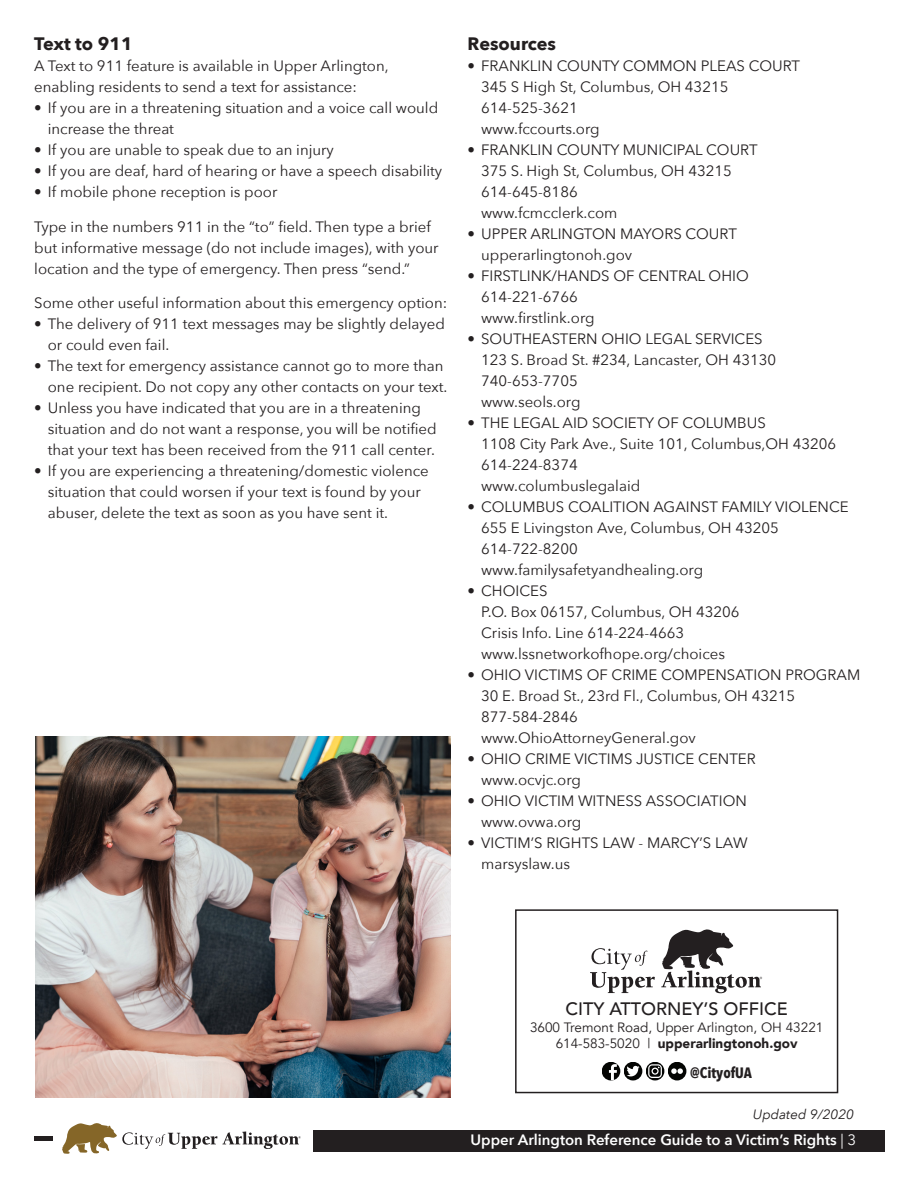
<style>
.page{position:relative;width:918px;height:1188px;background:#fff}
.page>*{position:absolute;margin:0;border:0;box-sizing:border-box;transform-origin:0 0}
.t1{font:500 18px "Avenir";color:#231f20}
.Body_Head_12pt{font:700 18px "Avenir Next";color:#231f20}
.Body{font:15px/21px "Avenir Next";color:#231f20}
.t2{font:600 15px "Avenir Next";color:#fff}
.t3{font:700 15px "Avenir Next Condensed";color:#231f20}
.t4{font:13.5px "Avenir";color:#231f20}
.t5{font:900 13.5px "Avenir";color:#231f20}
.t6{font:italic 13.5px "Avenir Next";color:#231f20}
.s1{font-weight:400}
</style>
<div class="page">
<img style="left:36px;top:737px;width:414px;height:360px">
<div style="left:515px;top:909px;width:323px;height:184px;border:2px solid #231f20"></div>
<svg style="left:590px;top:948px;width:65px;height:45px"></svg>
<svg style="left:661px;top:929px;width:101px;height:64px"></svg>
<svg style="left:602px;top:1062px;width:18px;height:18px"></svg>
<div style="left:668px;top:1062px;width:18px;height:18px;background:#040503;border-radius:9px"></div>
<svg style="left:671px;top:1068px;width:12px;height:6px"></svg>
<svg style="left:646px;top:1062px;width:18px;height:18px"></svg>
<div style="left:624px;top:1062px;width:18px;height:18px;background:#040503;border-radius:9px"></div>
<svg style="left:627px;top:1066px;width:13px;height:10px"></svg>
<hr style="left:34px;top:1137px;width:598px;height:4px;background:#231f20">
<div style="left:311px;top:1130px;width:573px;height:22px;background:#231f20"></div>
<div style="left:53px;top:1118px;width:259px;height:41px;background:#fff"></div>
<svg style="left:62px;top:1123px;width:239px;height:31px"></svg>
<p class="Body_Head_12pt" style="left:34px;top:29px;width:100px">Text to 911</p>
<p class="Body" style="left:34px;top:55px;width:356px">A Text to 911 feature is available in Upper Arlington, enabling residents to send a text for assistance:</p>
<p class="Body" style="left:48px;top:97px;width:392px;text-indent:-14px">• If you are in a threatening situation and a voice call would increase the threat</p>
<p class="Body" style="left:34px;top:139px;width:301px">• If you are unable to speak due to an injury</p>
<p class="Body" style="left:34px;top:160px;width:409px">• If you are deaf, hard of hearing or have a speech disability</p>
<p class="Body" style="left:34px;top:181px;width:245px">• If mobile phone reception is poor</p>
<p class="Body" style="left:34px;top:216px;width:406px">Type in the numbers 911 in the “to” field. Then type a brief but informative message (do not include images), with your location and the type of emergency. Then press “send.”</p>
<p class="Body" style="left:34px;top:292px;width:414px">Some other useful information about this emergency option:</p>
<p class="Body" style="left:48px;top:313px;width:399px;text-indent:-14px">• The delivery of 911 text messages may be slightly delayed or could even fail.</p>
<p class="Body" style="left:34px;top:355px;width:415px;text-align:right">• The text for emergency assistance cannot go to more than one recipient. Do not copy any other contacts on your text.</p>
<p class="Body" style="left:48px;top:397px;width:390px;text-indent:-14px">• Unless you have indicated that you are in a threatening situation and do not want a response, you will be notified that your text has been received from the 911 call center.</p>
<p class="Body" style="left:48px;top:460px;width:382px;text-indent:-14px">• If you are experiencing a threatening/domestic violence situation that could worsen if your text is found by your abuser, delete the text as soon as you have sent it.</p>
<p class="Body_Head_12pt" style="left:468px;top:29px;width:90px">Resources</p>
<p class="Body" style="left:481px;top:55px;width:321px;text-indent:-14px">• FRANKLIN COUNTY COMMON PLEAS COURT<br>345 S High St, Columbus, OH 43215<br>614-525-3621<br>www.fccourts.org</p>
<p class="Body" style="left:481px;top:139px;width:278px;text-indent:-14px">• FRANKLIN COUNTY MUNICIPAL COURT<br>375 S. High St, Columbus, OH 43215<br>614-645-8186<br>www.fcmcclerk.com</p>
<p class="Body" style="left:481px;top:223px;width:257px;text-indent:-14px">• UPPER ARLINGTON MAYORS COURT upperarlingtonoh.gov</p>
<p class="Body" style="left:481px;top:265px;width:269px;text-indent:-14px">• FIRSTLINK/HANDS OF CENTRAL OHIO<br>614-221-6766<br>www.firstlink.org</p>
<p class="Body" style="left:481px;top:328px;width:297px;text-indent:-14px">• SOUTHEASTERN OHIO LEGAL SERVICES<br>123 S. Broad St. #234, Lancaster, OH 43130<br>740-653-7705<br>www.seols.org</p>
<p class="Body" style="left:481px;top:412px;width:357px;text-indent:-14px">• THE LEGAL AID SOCIETY OF COLUMBUS<br>1108 City Park Ave., Suite 101, Columbus,OH 43206<br>614-224-8374<br>www.columbuslegalaid</p>
<p class="Body" style="left:481px;top:496px;width:369px;text-indent:-14px">• COLUMBUS COALITION AGAINST FAMILY VIOLENCE 655 E Livingston Ave, Columbus, OH 43205<br>614-722-8200<br>www.familysafetyandhealing.org</p>
<p class="Body" style="left:481px;top:580px;width:260px;text-indent:-14px">• CHOICES<br>P.O. Box 06157, Columbus, OH 43206<br>Crisis Info. Line 614-224-4663 www.lssnetworkofhope.org/choices</p>
<p class="Body" style="left:481px;top:664px;width:381px;text-indent:-14px">• OHIO VICTIMS OF CRIME COMPENSATION PROGRAM 30 E. Broad St., 23rd Fl., Columbus, OH 43215<br>877-584-2846<br>www.OhioAttorneyGeneral.gov</p>
<p class="Body" style="left:481px;top:748px;width:276px;text-indent:-14px">• OHIO CRIME VICTIMS JUSTICE CENTER www.ocvjc.org</p>
<p class="Body" style="left:481px;top:790px;width:267px;text-indent:-14px">• OHIO VICTIM WITNESS ASSOCIATION www.ovwa.org</p>
<p class="Body" style="left:481px;top:832px;width:268px;text-indent:-14px">• VICTIM’S RIGHTS LAW - MARCY’S LAW marsyslaw.us</p>
<p class="t1" style="left:566px;top:994px;width:224px">CITY ATTORNEY’S OFFICE</p>
<p class="t4" style="left:530px;top:1019px;width:295px">3600 Tremont Road, Upper Arlington, OH 43221</p>
<p class="t5" style="left:556px;top:1032px;width:243px"><span class="s1">614-583-5020 |</span> upperarlingtonoh.gov</p>
<p class="t3" style="left:690px;top:1063px;width:63px">@CityofUA</p>
<p class="t6" style="left:753px;top:1103px;width:103px">Updated 9/2020</p>
<p class="t2" style="left:471px;top:1127px;width:387px">Upper Arlington Reference Guide to a Victim’s Rights <span class="s1">| 3</span></p>
</div>
